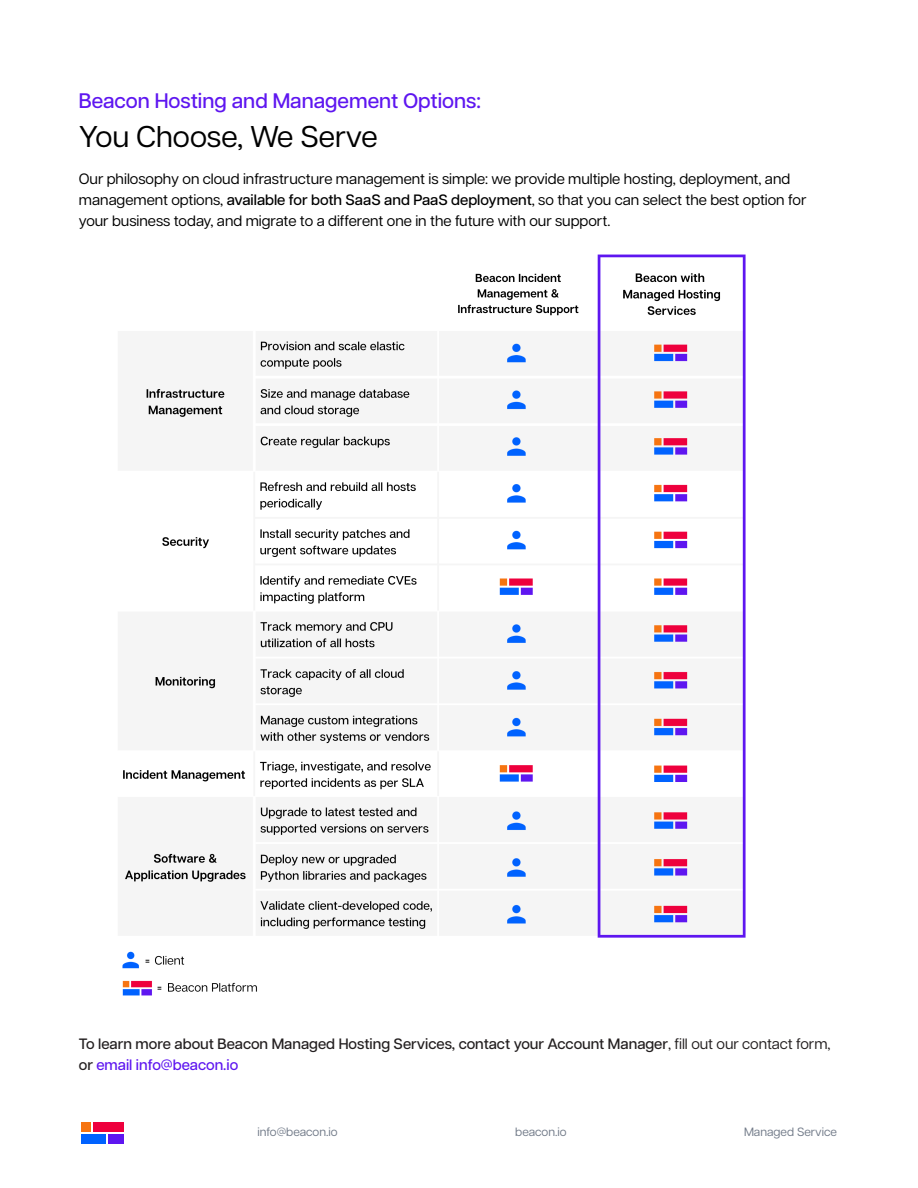
<style>
.page{position:relative;width:918px;height:1188px;background:#fff}
.page>*{position:absolute;margin:0;border:0;box-sizing:border-box;transform-origin:0 0}
.t1{font:30px "Articulat CF";color:#000}
.t2{font:500 21px "Articulat CF";color:#5e16f0}
.t3{font:15px/21px "Articulat CF";color:#000}
.t4{font:500 15px/21px "Articulat CF";color:#231f20}
.t5{font:12px "Articulat CF";color:#727b89}
.s1{font-weight:500}
.s2{font-weight:400}
.s3{color:#5e16f0}
</style>
<div class="page">
<div style="left:81px;top:1122px;width:10px;height:10px;background:#f67411"></div>
<div style="left:93px;top:1122px;width:31px;height:10px;background:#ee003d"></div>
<div style="left:109px;top:1134px;width:15px;height:10px;background:#5e16f0"></div>
<div style="left:81px;top:1134px;width:25px;height:10px;background:#0062ff"></div>
<img style="left:122px;top:254px;width:624px;height:742px">
<h2 class="t2" style="left:79px;top:85px;width:404px">Beacon Hosting and Management Options:</h2>
<h1 class="t1" style="left:79px;top:115px;width:300px">You Choose, We Serve</h1>
<p class="t3" style="left:79px;top:167px;width:729px">Our philosophy on cloud infrastructure management is simple: we provide multiple hosting, deployment, and management options, <span class="s1">available for both SaaS and PaaS deployment</span>, so that you can select the best option for your business today, and migrate to a different one in the future with our support.</p>
<p class="t4" style="left:79px;top:1032px;width:753px">To learn more about Beacon Managed Hosting Services, contact your Account Manager<span class="s2">, fill out our contact form, </span>or <span class="s3">email info@beacon.io</span></p>
<p class="t5" style="left:257px;top:1124px;width:82px">info@beacon.io</p>
<p class="t5" style="left:515px;top:1124px;width:53px">beacon.io</p>
<p class="t5" style="left:744px;top:1124px;width:94px">Managed Service</p>
</div>
